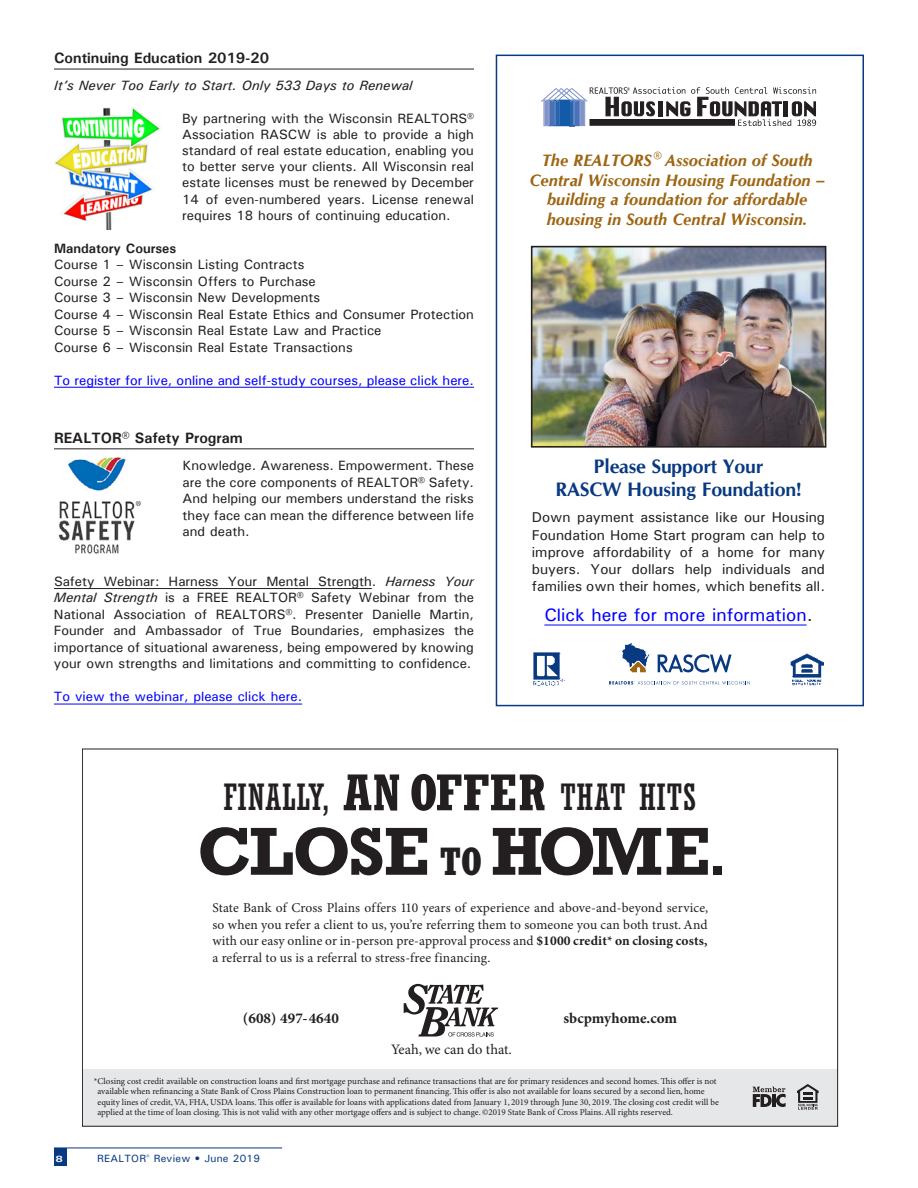
<style>
.page{position:relative;width:918px;height:1188px;background:#fff}
.page>*{position:absolute;margin:0;border:0;box-sizing:border-box;transform-origin:0 0}
.t1{font:700 69px "Rockwell";letter-spacing:-.04em;color:#231f20}
.t2{font:condensed 36px "Rockwell";letter-spacing:.02em;color:#231f20}
.t3{font:700 19.5px/23.4px "CG Omega";letter-spacing:-.01em;color:#083981;text-align:center}
.t4{font:500 18px "Univers";color:#00f}
.t5{font:italic 700 16.5px/19.8px "CG Omega";color:#9e6512;text-align:center}
.t6{font:700 15px "Univers";color:#231f20}
.t7{font:700 15px "Minion Pro";letter-spacing:.01em;color:#231f20}
.t8{font:14.55px "Minion Pro";color:#231f20}
.t9{font:500 14.25px/17.1px "Univers";color:#231f20;text-align:justify}
.t10{font:500 13.5px/16.5px "Univers";color:#231f20;text-align:justify}
.t11{font:13.5px/16.5px "Minion Pro";letter-spacing:.01em;color:#231f20;text-align:justify}
.t12{font:500 13.5px "Univers";color:#00f}
.t13{font:italic 500 13.5px "Univers";color:#231f20}
.t14{font:700 13.5px "Univers";color:#231f20}
.t15{font:500 10.5px "Univers";letter-spacing:.025em;color:#083981}
.t16{font:9px/10.5px "Minion Pro";letter-spacing:-.005em;color:#231f20}
.t17{font:700 9px "Univers";color:#fff;scale:1.32 1}
.s1{font-style:italic}
.s2{color:#231f20}
.s3{font-weight:700;font-size:51px}
.s4{font-stretch:condensed;font-size:39px}
.s5{font-weight:400}
.s6{font-weight:700}
</style>
<div class="page">
<div style="left:54px;top:1148px;width:12px;height:17px;background:#083981"></div>
<hr style="left:54px;top:1148px;width:228px;height:1px;background:#083981">
<div style="left:82px;top:1069px;width:756px;height:58px;background:#e6e7e9"></div>
<svg style="left:753px;top:1087px;width:33px;height:20px"></svg>
<hr style="left:772px;top:1094px;width:4px;height:13px;background:#231f20">
<svg style="left:797px;top:1084px;width:22px;height:26px"></svg>
<svg style="left:404px;top:984px;width:94px;height:53px"></svg>
<hr style="left:544px;top:625px;width:263px;height:1px;background:#00f">
<svg style="left:541px;top:87px;width:275px;height:40px"></svg>
<hr style="left:659px;top:101px;width:4px;height:15px;background:#231f20">
<hr style="left:784px;top:101px;width:4px;height:15px;background:#231f20">
<img style="left:533px;top:652px;width:32px;height:34px">
<img style="left:791px;top:653px;width:33px;height:32px">
<svg style="left:658px;top:654px;width:74px;height:19px"></svg>
<svg style="left:609px;top:681px;width:141px;height:4px"></svg>
<svg style="left:622px;top:643px;width:27px;height:29px"></svg>
<div style="left:496px;top:55px;width:368px;height:651px;border:2px solid #083981"></div>
<img style="left:534px;top:249px;width:289px;height:196px">
<div style="left:531px;top:246px;width:295px;height:202px;border:2px solid #231f20"></div>
<hr style="left:54px;top:69px;width:420px;height:1px;background:#231f20">
<hr style="left:54px;top:387px;width:420px;height:1px;background:#00f">
<hr style="left:54px;top:448px;width:420px;height:1px;background:#231f20">
<hr style="left:54px;top:588px;width:318px;height:1px;background:#231f20">
<hr style="left:54px;top:704px;width:248px;height:1px;background:#00f">
<img style="left:55px;top:107px;width:105px;height:123px">
<img style="left:58px;top:457px;width:83px;height:97px">
<p class="t6" style="left:54px;top:49px;width:217px">Continuing Education 2019-20</p>
<p class="t13" style="left:54px;top:77px;width:360px">It’s Never Too Early to Start. Only 533 Days to Renewal</p>
<p class="t10" style="left:182px;top:110px;width:293px">By partnering with the Wisconsin REALTORS® Association RASCW is able to provide a high standard of real estate education, enabling you to better serve your clients. All Wisconsin real estate licenses must be renewed by December 14 of even-numbered years. License renewal requires 18 hours of continuing education.</p>
<p class="t14" style="left:54px;top:239px;width:124px">Mandatory Courses</p>
<p class="t10" style="left:54px;top:256px;width:422px;text-align:left">Course 1 – Wisconsin Listing Contracts<br>Course 2 – Wisconsin Offers to Purchase<br>Course 3 – Wisconsin New Developments<br>Course 4 – Wisconsin Real Estate Ethics and Consumer Protection Course 5 – Wisconsin Real Estate Law and Practice<br>Course 6 – Wisconsin Real Estate Transactions</p>
<p class="t12" style="left:54px;top:371px;width:422px">To register for live, online and self-study courses, please click here.</p>
<p class="t6" style="left:54px;top:428px;width:190px">REALTOR® Safety Program</p>
<p class="t10" style="left:183px;top:457px;width:293px">Knowledge. Awareness. Empowerment. These are the core components of REALTOR® Safety.<br>And helping our members understand the risks they face can mean the difference between life and death.</p>
<p class="t10" style="left:54px;top:573px;width:422px">Safety Webinar: Harness Your Mental Strength. <span class="s1">Harness Your Mental Strength</span> is a FREE REALTOR® Safety Webinar from the National Association of REALTORS®. Presenter Danielle Martin, Founder and Ambassador of True Boundaries, emphasizes the importance of situational awareness, being empowered by knowing your own strengths and limitations and committing to confidence.</p>
<p class="t12" style="left:54px;top:688px;width:250px">To view the webinar, please click here.</p>
<p class="t5" style="left:530px;top:150px;width:297px">The REALTORS® Association of South Central Wisconsin Housing Foundation – building a foundation for affordable housing in South Central Wisconsin.</p>
<h3 class="t3" style="left:555px;top:455px;width:247px">Please Support Your<br>RASCW Housing Foundation!</h3>
<p class="t9" style="left:532px;top:509px;width:295px">Down payment assistance like our Housing Foundation Home Start program can help to improve affordability of a home for many buyers. Your dollars help individuals and families own their homes, which benefits all.</p>
<h3 class="t4" style="left:544px;top:604px;width:270px">Click here for more information<span class="s2">.</span></h3>
<h2 class="t2" style="left:223px;top:777px;width:475px">FINALLY, <span class="s3">AN OFFER</span> THAT HITS</h2>
<h1 class="t1" style="left:198px;top:811px;width:531px">CLOSE <span class="s4">TO</span> HOME<span class="s5">.</span></h1>
<p class="t11" style="left:212px;top:900px;width:497px">State Bank of Cross Plains offers 110 years of experience and above-and-beyond service, so when you refer a client to us, you’re referring them to someone you can both trust. And with our easy online or in-person pre-approval process and <span class="s6">$1000 credit* on closing costs, </span>a referral to us is a referral to stress-free financing.</p>
<p class="t7" style="left:243px;top:1009px;width:98px">(608) 497-4640</p>
<p class="t7" style="left:563px;top:1009px;width:115px">sbcpmyhome.com</p>
<p class="t8" style="left:391px;top:1041px;width:122px">Yeah, we can do that.</p>
<p class="t16" style="left:98px;top:1076px;width:623px;text-indent:-4px">*Closing cost credit available on construction loans and first mortgage purchase and refinance transactions that are for primary residences and second homes. This offer is not available when refinancing a State Bank of Cross Plains Construction loan to permanent financing. This offer is also not available for loans secured by a second lien, home equity lines of credit, VA, FHA, USDA loans. This offer is available for loans with applications dated from January 1, 2019 through June 30, 2019. The closing cost credit will be applied at the time of loan closing. This is not valid with any other mortgage offers and is subject to change. ©2019 State Bank of Cross Plains. All rights reserved.</p>
<p class="t17" style="left:56px;top:1153px;width:7px">8</p>
<p class="t15" style="left:97px;top:1152px;width:164px">REALTOR<sup>®</sup> Review • June 2019</p>
</div>
